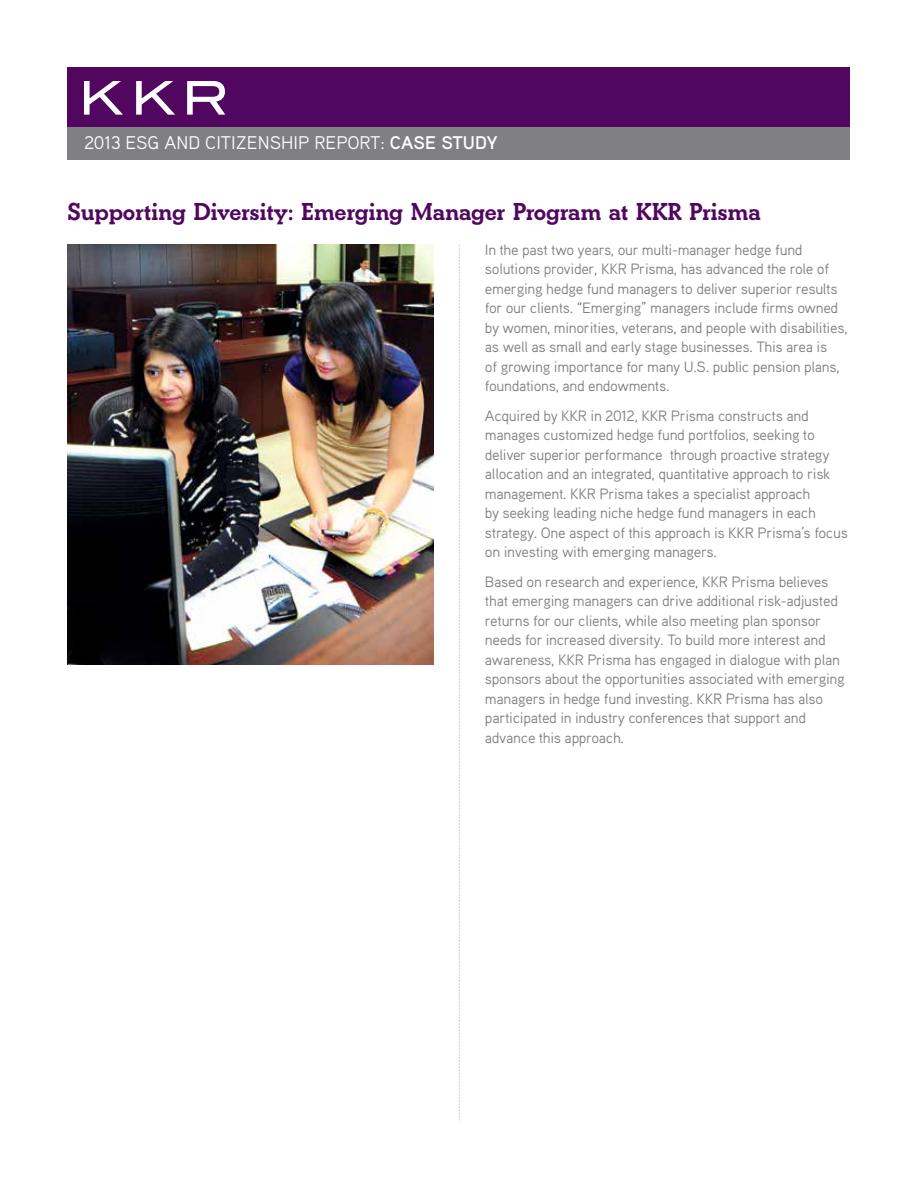
<style>
.page{position:relative;width:918px;height:1188px;background:#fff}
.page>*{position:absolute;margin:0;border:0;box-sizing:border-box;transform-origin:0 0}
.t1{font:700 25.5px "Beton";letter-spacing:-.01em;color:#51075f}
.t2{font:18.3px "Aaux Pro OT";color:#fff}
.t3{font:15px/19.5px "Aaux Pro OT";letter-spacing:-.02em;color:#807f83}
.s1{font-weight:700}
</style>
<div class="page">
<div style="left:68px;top:123px;width:782px;height:37px;background:#807f83"></div>
<div style="left:68px;top:68px;width:782px;height:59px;background:#51075f"></div>
<svg style="left:84px;top:81px;width:39px;height:34px"></svg>
<svg style="left:136px;top:81px;width:39px;height:34px"></svg>
<svg style="left:187px;top:81px;width:38px;height:34px"></svg>
<svg style="left:459px;top:245px;width:1px;height:875px"></svg>
<img style="left:68px;top:244px;width:366px;height:420px">
<p class="t2" style="left:84px;top:132px;width:415px">2013 ESG AND CITIZENSHIP REPORT: <span class="s1">CASE STUDY</span></p>
<h1 class="t1" style="left:68px;top:197px;width:695px">Supporting Diversity: Emerging Manager Program at KKR Prisma</h1>
<p class="t3" style="left:485px;top:239px;width:364px">In the past two years, our multi-manager hedge fund solutions provider, KKR Prisma, has advanced the role of emerging hedge fund managers to deliver superior results for our clients. “Emerging” managers include firms owned by women, minorities, veterans, and people with disabilities, as well as small and early stage businesses. This area is<br>of growing importance for many U.S. public pension plans, foundations, and endowments.</p>
<p class="t3" style="left:485px;top:405px;width:364px">Acquired by KKR in 2012, KKR Prisma constructs and manages customized hedge fund portfolios, seeking to deliver superior performance through proactive strategy allocation and an integrated, quantitative approach to risk management. KKR Prisma takes a specialist approach<br>by seeking leading niche hedge fund managers in each strategy. One aspect of this approach is KKR Prisma’s focus on investing with emerging managers.</p>
<p class="t3" style="left:485px;top:571px;width:361px">Based on research and experience, KKR Prisma believes that emerging managers can drive additional risk-adjusted returns for our clients, while also meeting plan sponsor needs for increased diversity. To build more interest and awareness, KKR Prisma has engaged in dialogue with plan sponsors about the opportunities associated with emerging managers in hedge fund investing. KKR Prisma has also participated in industry conferences that support and advance this approach.</p>
</div>
